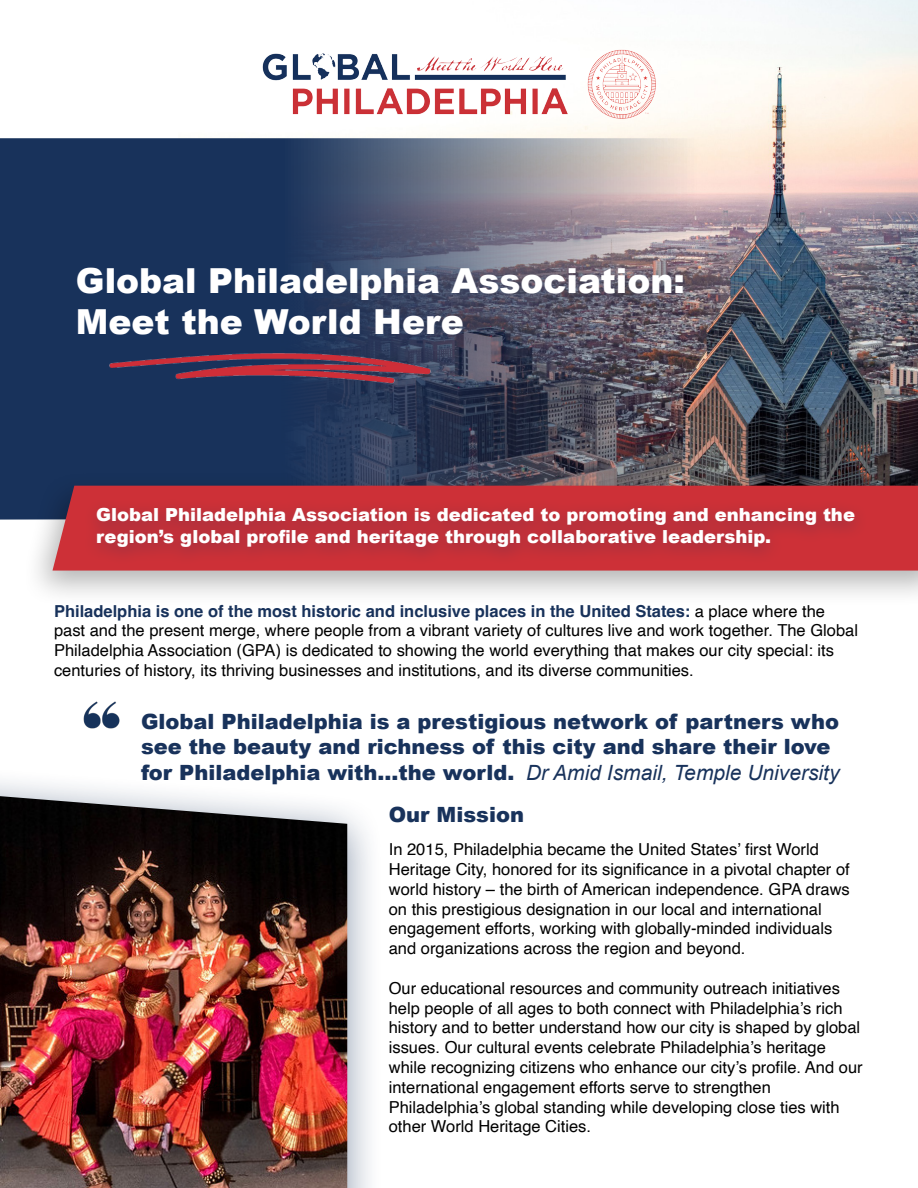
<style>
.page{position:relative;width:918px;height:1188px;background:#fff}
.page>*{position:absolute;margin:0;border:0;box-sizing:border-box;transform-origin:0 0}
.t1{font:900 34.5px/41.4px "Arial";color:#fff}
.t2{font:900 21px/25.2px "Arial";color:#18325b}
.t3{font:900 18px/21.6px "Arial";color:#fff}
.t4{font:16.5px/19.8px "Helvetica";color:#000}
.s1{font-weight:700;color:#18325b}
.s2{font-weight:400;font-style:italic}
</style>
<div class="page">
<img style="left:370px;top:0;width:548px;height:138px">
<img style="left:0;top:138px;width:918px;height:382px">
<div style="left:21px;top:471px;width:897px;height:137px;background:#000;opacity:.3"></div>
<svg style="left:53px;top:486px;width:865px;height:85px;background:#c7363d"></svg>
<div style="left:64px;top:258px;width:635px;height:96px;background:#18325b;opacity:.4"></div>
<div style="left:84px;top:498px;width:785px;height:68px;background:#18325b;opacity:.35"></div>
<div style="left:0;top:753px;width:384px;height:435px;background:#18325b;opacity:.5"></div>
<img style="left:0;top:796px;width:347px;height:392px">
<img style="left:104px;top:342px;width:332px;height:52px">
<img style="left:57px;top:701px;width:81px;height:58px">
<img style="left:262px;top:49px;width:395px;height:72px">
<h1 class="t1" style="left:76px;top:259px;width:610px">Global Philadelphia Association:<br>Meet the World Here</h1>
<p class="t3" style="left:96px;top:503px;width:760px">Global Philadelphia Association is dedicated to promoting and enhancing the region’s global profile and heritage through collaborative leadership.</p>
<p class="t4" style="left:54px;top:601px;width:806px"><span class="s1">Philadelphia is one of the most historic and inclusive places in the United States:</span> a place where the past and the present merge, where people from a vibrant variety of cultures live and work together. The Global Philadelphia Association (GPA) is dedicated to showing the world everything that makes our city special: its centuries of history, its thriving businesses and institutions, and its diverse communities.</p>
<p class="t2" style="left:141px;top:708px;width:700px">Global Philadelphia is a prestigious network of partners who see the beauty and richness of this city and share their love for Philadelphia with…the world. <span class="s2">Dr Amid Ismail, Temple University</span></p>
<p class="t2" style="left:389px;top:801px;width:137px">Our Mission</p>
<p class="t4" style="left:389px;top:840px;width:463px">In 2015, Philadelphia became the United States’ first World Heritage City, honored for its significance in a pivotal chapter of world history – the birth of American independence. GPA draws on this prestigious designation in our local and international engagement efforts, working with globally-minded individuals and organizations across the region and beyond.</p>
<p class="t4" style="left:389px;top:979px;width:475px">Our educational resources and community outreach initiatives help people of all ages to both connect with Philadelphia’s rich history and to better understand how our city is shaped by global issues. Our cultural events celebrate Philadelphia’s heritage while recognizing citizens who enhance our city’s profile. And our international engagement efforts serve to strengthen Philadelphia’s global standing while developing close ties with other World Heritage Cities.</p>
</div>
